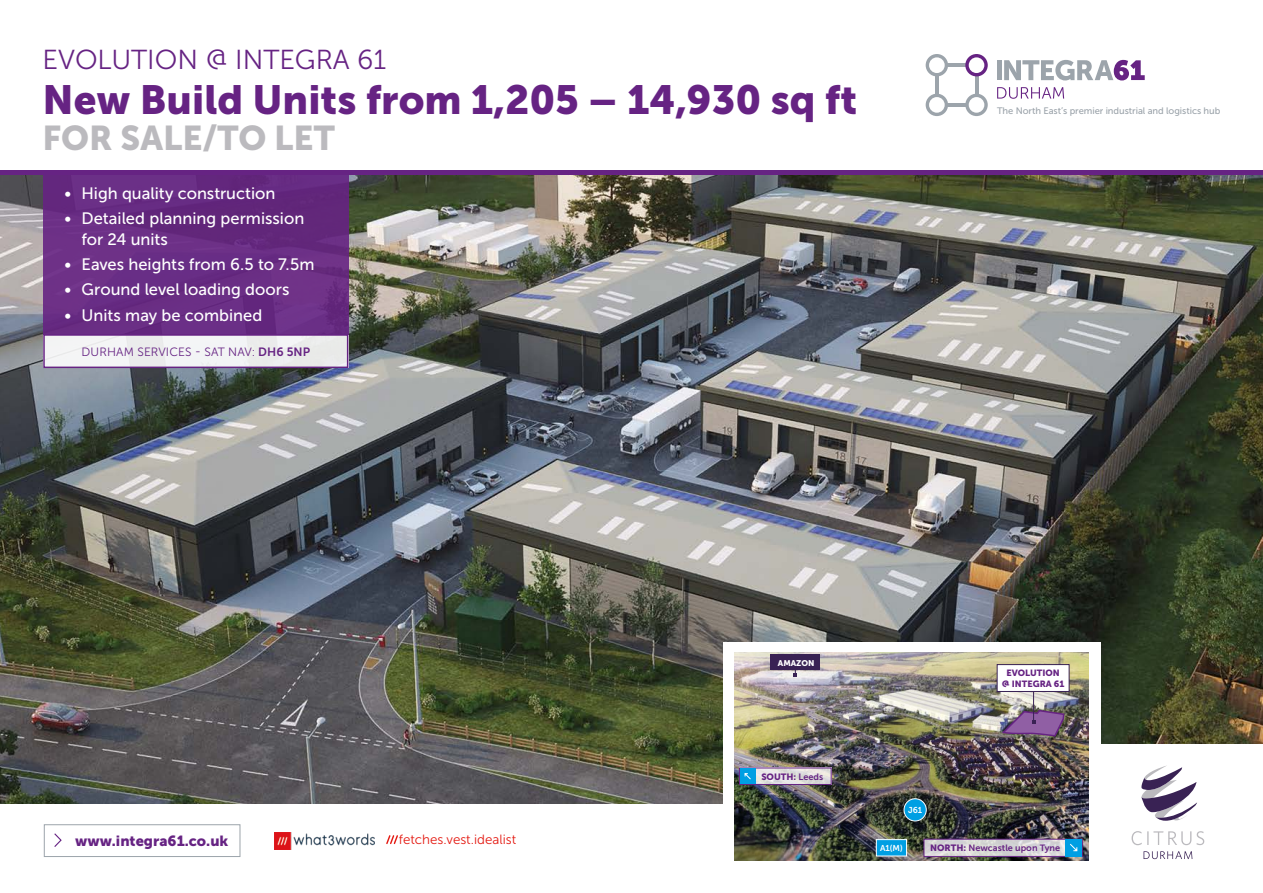
<style>
.page{position:relative;width:1263px;height:893px;background:#fff}
.page>*{position:absolute;margin:0;border:0;box-sizing:border-box;transform-origin:0 0}
.t1{font:40.5px "Museo Sans 900";color:#662383}
.t2{font:34.2px "Museo Sans 900";color:#bbbabe}
.t3{font:27.45px "Museo Sans 300";color:#662383}
.t4{font:16.5px/21px "Museo Sans 500";color:#fff}
.t5{font:14.7px "Museo Sans 900";color:#662383}
.t6{font:13.35px "Museo Sans 300";color:#e41b13}
.t7{font:12px "Museo Sans 300";letter-spacing:.015em;color:#662383}
.t8{font:9.45px "Museo Sans 500";letter-spacing:-.005em;color:#9ca4ab}
.t9{font:9.15px "Museo Sans 700";color:#662383}
.t10{font:9.15px "Museo Sans 900";color:#662383}
.t11{font:9px/10.8px "Museo Sans 900";color:#662383;text-align:center}
.t12{font:8.55px "Museo Sans 700";color:#fff}
.t13{font:8.25px "Museo Sans 900";color:#fff}
.s1{font-family:"Museo Sans 700"}
.s2{font-family:"Museo Sans 900"}
</style>
<div class="page">
<img style="left:0;top:174px;width:1263px;height:630px">
<svg style="left:926px;top:54px;width:22px;height:22px"></svg>
<svg style="left:965px;top:94px;width:23px;height:22px"></svg>
<hr style="left:946px;top:103px;width:21px;height:4px;background:#9ca4ab">
<hr style="left:946px;top:64px;width:21px;height:3px;background:#9ca4ab">
<hr style="left:975px;top:75px;width:3px;height:20px;background:#9ca4ab">
<hr style="left:935px;top:75px;width:3px;height:20px;background:#9ca4ab">
<svg style="left:926px;top:94px;width:22px;height:22px"></svg>
<svg style="left:965px;top:54px;width:23px;height:22px"></svg>
<div style="left:997px;top:60px;width:5px;height:20px;background:#9ca4ab"></div>
<svg style="left:1004px;top:60px;width:141px;height:20px"></svg>
<svg style="left:997px;top:87px;width:67px;height:12px"></svg>
<div style="left:43px;top:335px;width:305px;height:32px;background:linear-gradient(to right,#f4f5f6,#ebecec)"></div>
<hr style="left:0;top:170px;width:1263px;height:4px;background:#662383">
<svg style="left:54px;top:833px;width:8px;height:14px"></svg>
<div style="left:44px;top:824px;width:196px;height:33px;border:1px solid #9ca4ab"></div>
<div style="left:1095px;top:744px;width:168px;height:78px;background:#fff"></div>
<svg style="left:1141px;top:765px;width:56px;height:56px"></svg>
<svg style="left:1131px;top:831px;width:73px;height:14px"></svg>
<svg style="left:1143px;top:851px;width:49px;height:8px"></svg>
<div style="left:723px;top:642px;width:377px;height:224px;background:#fff"></div>
<img style="left:734px;top:653px;width:355px;height:207px">
<div style="left:904px;top:799px;width:22px;height:22px;background:#009fe3;border-radius:50%"></div>
<div style="left:904px;top:798px;width:23px;height:23px;border:1px solid #fff;border-radius:50%"></div>
<div style="left:876px;top:840px;width:30px;height:16px;background:#009fe3"></div>
<div style="left:876px;top:839px;width:31px;height:17px;border:1px solid #fff"></div>
<svg style="left:755px;top:770px;width:74px;height:13px"></svg>
<div style="left:739px;top:768px;width:92px;height:17px;border:1px solid #662383"></div>
<div style="left:740px;top:768px;width:15px;height:16px;background:#009fe3"></div>
<svg style="left:744px;top:773px;width:7px;height:7px"></svg>
<div style="left:997px;top:665px;width:72px;height:26px;background:#fff"></div>
<div style="left:997px;top:664px;width:72px;height:28px;border:1px solid #392254"></div>
<svg style="left:926px;top:841px;width:139px;height:14px;background:#d9d9d8"></svg>
<div style="left:924px;top:839px;width:159px;height:18px;border:1px solid #662383"></div>
<div style="left:1065px;top:839px;width:17px;height:17px;background:#009fe3"></div>
<svg style="left:1070px;top:843px;width:8px;height:9px"></svg>
<hr style="left:1033px;top:691px;width:1px;height:31px;background:#392254">
<img style="left:1002px;top:709px;width:63px;height:33px">
<div style="left:43px;top:172px;width:305px;height:163px;background:#682d85"></div>
<svg style="left:386px;top:835px;width:12px;height:10px"></svg>
<img style="left:274px;top:832px;width:100px;height:17px">
<div style="left:43px;top:334px;width:305px;height:34px;border:2px solid #662383"></div>
<svg style="left:794px;top:670px;width:3px;height:6px"></svg>
<div style="left:770px;top:655px;width:50px;height:15px;background:#392254"></div>
<h3 class="t3" style="left:43px;top:44px;width:345px">EVOLUTION @ INTEGRA 61</h3>
<h1 class="t1" style="left:43px;top:76px;width:816px">New Build Units from 1,205 – 14,930 sq ft</h1>
<h2 class="t2" style="left:43px;top:118px;width:294px">FOR SALE/TO LET</h2>
<p class="t4" style="left:65px;top:183px;width:212px">• High quality construction</p>
<p class="t4" style="left:82px;top:208px;width:224px;text-indent:-17px">• Detailed planning permission for 24 units</p>
<p class="t4" style="left:65px;top:254px;width:251px">• Eaves heights from 6.5 to 7.5m</p>
<p class="t4" style="left:65px;top:279px;width:227px">• Ground level loading doors</p>
<p class="t4" style="left:65px;top:305px;width:199px">• Units may be combined</p>
<p class="t7" style="left:81px;top:345px;width:230px">DURHAM SERVICES - SAT NAV: <span class="s1">DH6 5NP</span></p>
<p class="t8" style="left:997px;top:106px;width:225px">The North East’s premier industrial and logistics hub</p>
<p class="t5" style="left:75px;top:833px;width:155px">www.integra61.co.uk</p>
<p class="t6" style="left:399px;top:832px;width:119px">fetches.vest.idealist</p>
<p class="t13" style="left:778px;top:658px;width:38px">AMAZON</p>
<p class="t10" style="left:761px;top:771px;width:63px">SOUTH: <span class="s1">Leeds</span></p>
<p class="t11" style="left:1002px;top:667px;width:64px">EVOLUTION @ INTEGRA 61</p>
<p class="t12" style="left:908px;top:805px;width:16px">J61</p>
<p class="t12" style="left:880px;top:843px;width:24px">A1(M)</p>
<p class="t9" style="left:930px;top:843px;width:132px"><span class="s2">NORTH:</span> Newcastle upon Tyne</p>
</div>
